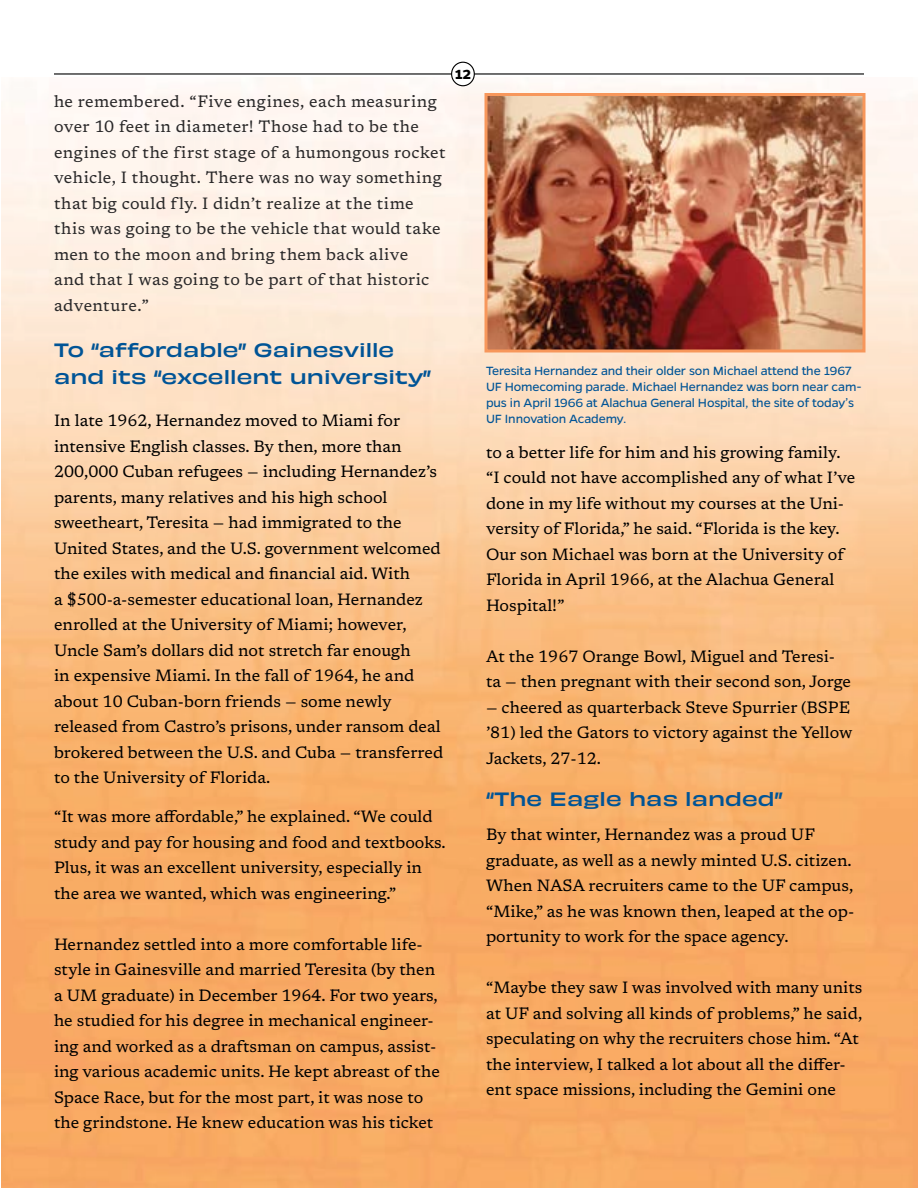
<style>
.page{position:relative;width:918px;height:1188px;background:#fff}
.page>*{position:absolute;margin:0;border:0;box-sizing:border-box;transform-origin:0 0}
.t1{font:500 expanded 18px/27px "Obviously";color:#005496}
.t2{font:16.5px/25.5px "Newsreader 16 pt";color:#000}
.t3{font:16.5px/25.5px "Newsreader 16 pt";letter-spacing:.025em;color:#292829}
.t4{font:700 15px "Gentona";color:#000}
.t5{font:13.5px/16.2px "Gentona";letter-spacing:-.01em;color:#005496}
</style>
<div class="page">
<img style="left:1px;top:78px;width:917px;height:1110px">
<hr style="left:54px;top:73px;width:810px;height:2px;background:#000">
<div style="left:452px;top:62px;width:22px;height:24px;background:#fff;border-radius:50%"></div>
<div style="left:451px;top:62px;width:24px;height:24px;border:1px solid #000;border-radius:50%"></div>
<img style="left:488px;top:97px;width:374px;height:251px">
<div style="left:484px;top:93px;width:382px;height:259px;border:3px solid #f7975b"></div>
<p class="t3" style="left:54px;top:88px;width:393px">he remembered. “Five engines, each measuring over 10 feet in diameter! Those had to be the engines of the first stage of a humongous rocket vehicle, I thought. There was no way something that big could fly. I didn’t realize at the time this was going to be the vehicle that would take men to the moon and bring them back alive<br>and that I was going to be part of that historic adventure.”</p>
<p class="t4" style="left:455px;top:65px;width:17px">12</p>
<p class="t1" style="left:54px;top:335px;width:379px">To “affordable” Gainesville and its “excellent university”</p>
<p class="t2" style="left:54px;top:407px;width:391px">In late 1962, Hernandez moved to Miami for intensive English classes. By then, more than 200,000 Cuban refugees — including Hernandez’s parents, many relatives and his high school sweetheart, Teresita — had immigrated to the United States, and the U.S. government welcomed the exiles with medical and financial aid. With<br>a $500-a-semester educational loan, Hernandez enrolled at the University of Miami; however, Uncle Sam’s dollars did not stretch far enough<br>in expensive Miami. In the fall of 1964, he and about 10 Cuban-born friends — some newly released from Castro’s prisons, under ransom deal brokered between the U.S. and Cuba — transferred to the University of Florida.</p>
<p class="t2" style="left:54px;top:803px;width:393px">“It was more affordable,” he explained. “We could study and pay for housing and food and textbooks.<br>Plus, it was an excellent university, especially in the area we wanted, which was engineering.”</p>
<p class="t2" style="left:54px;top:931px;width:387px">Hernandez settled into a more comfortable life&shy;style in Gainesville and married Teresita (by then a UM graduate) in December 1964. For two years, he studied for his degree in mechanical engineer&shy;ing and worked as a draftsman on campus, assist&shy;ing various academic units. He kept abreast of the Space Race, but for the most part, it was nose to the grindstone. He knew education was his ticket</p>
<p class="t5" style="left:486px;top:362px;width:377px">Teresita Hernandez and their older son Michael attend the 1967<br>UF Homecoming parade. Michael Hernandez was born near cam&shy;pus in April 1966 at Alachua General Hospital, the site of today’s UF Innovation Academy.</p>
<p class="t2" style="left:486px;top:439px;width:371px">to a better life for him and his growing family. “I could not have accomplished any of what I’ve done in my life without my courses at the Uni&shy;versity of Florida,” he said. “Florida is the key.<br>Our son Michael was born at the University of Florida in April 1966, at the Alachua General Hospital!”</p>
<p class="t2" style="left:486px;top:642px;width:367px">At the 1967 Orange Bowl, Miguel and Teresi&shy;ta — then pregnant with their second son, Jorge</p>
<p class="t2" style="left:486px;top:693px;width:368px">— cheered as quarterback Steve Spurrier (BSPE ’81) led the Gators to victory against the Yellow<br>Jackets, 27-12.</p>
<p class="t1" style="left:486px;top:784px;width:298px">“The Eagle has landed”</p>
<p class="t2" style="left:486px;top:821px;width:370px">By that winter, Hernandez was a proud UF graduate, as well as a newly minted U.S. citizen.<br>When NASA recruiters came to the UF campus, “Mike,” as he was known then, leaped at the op&shy;portunity to work for the space agency.</p>
<p class="t2" style="left:486px;top:974px;width:378px">“Maybe they saw I was involved with many units at UF and solving all kinds of problems,” he said, speculating on why the recruiters chose him. “At the interview, I talked a lot about all the differ&shy;ent space missions, including the Gemini one</p>
</div>
